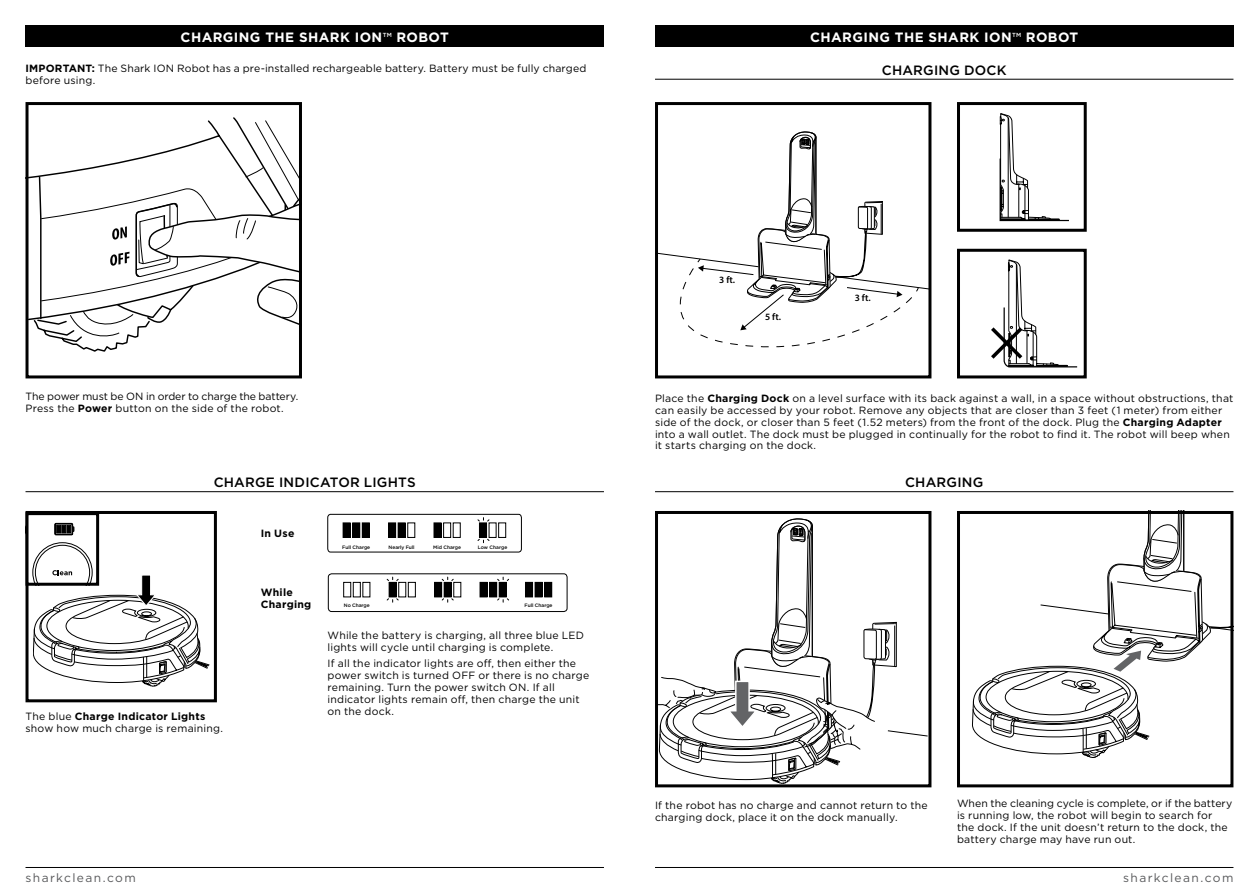
<style>
.page{position:relative;width:1259px;height:893px;background:#fff}
.page>*{position:absolute;margin:0;border:0;box-sizing:border-box;transform-origin:0 0}
.t1{font:700 13.5px "Gotham";letter-spacing:.03em;color:#fff}
.t2{font:500 13.5px "Gotham";letter-spacing:.015em;color:#000}
.t3{font:12px "Gotham";letter-spacing:.115em;color:#58595b}
.t4{font:10.5px/12px "Gotham";letter-spacing:.02em;color:#000}
.t5{font:10.5px/12px "Gotham";letter-spacing:-.005em;color:#000}
.t6{font:700 10.5px/12px "Gotham";letter-spacing:.025em;color:#000}
.t7{font:600 9.6px "Myriad Pro";color:#000}
.t8{font:500 5.85px "Gotham";color:#fff}
.t9{font:500 4.8px "Gotham";letter-spacing:-.005em;color:#000}
.s1{font-weight:700}
</style>
<div class="page">
<hr style="left:655px;top:867px;width:578px;height:1px;background:#000">
<hr style="left:26px;top:867px;width:578px;height:1px;background:#000">
<svg style="left:999px;top:113px;width:70px;height:108px"></svg>
<div style="left:957px;top:102px;width:129px;height:130px;border:3px solid #000"></div>
<div style="left:957px;top:249px;width:129px;height:129px;border:3px solid #000"></div>
<svg style="left:991px;top:260px;width:95px;height:107px"></svg>
<svg style="left:659px;top:132px;width:268px;height:215px"></svg>
<div style="left:655px;top:102px;width:276px;height:276px;border:3px solid #000"></div>
<div style="left:26px;top:511px;width:191px;height:191px;border:3px solid #000"></div>
<svg style="left:33px;top:542px;width:176px;height:144px"></svg>
<svg style="left:55px;top:523px;width:19px;height:12px"></svg>
<div style="left:26px;top:512px;width:73px;height:74px;border:3px solid #000"></div>
<div style="left:655px;top:511px;width:276px;height:276px;border:3px solid #000"></div>
<svg style="left:656px;top:519px;width:271px;height:265px"></svg>
<div style="left:957px;top:511px;width:276px;height:276px;border:3px solid #000"></div>
<svg style="left:972px;top:511px;width:261px;height:247px"></svg>
<div style="left:26px;top:26px;width:578px;height:21px;background:#000"></div>
<div style="left:655px;top:26px;width:578px;height:21px;background:#000"></div>
<hr style="left:655px;top:79px;width:578px;height:1px;background:#000">
<hr style="left:655px;top:491px;width:578px;height:1px;background:#000">
<hr style="left:26px;top:491px;width:578px;height:1px;background:#000">
<svg style="left:32px;top:120px;width:266px;height:232px"></svg>
<div style="left:26px;top:102px;width:276px;height:276px;border:3px solid #000"></div>
<div style="left:327px;top:514px;width:195px;height:38px;border:1px solid #000;border-radius:3px"></div>
<div style="left:343px;top:523px;width:7px;height:14px;background:#000"></div>
<div style="left:343px;top:522px;width:8px;height:16px;border:1px solid #000"></div>
<div style="left:353px;top:523px;width:7px;height:14px;background:#000"></div>
<div style="left:352px;top:522px;width:8px;height:16px;border:1px solid #000"></div>
<div style="left:362px;top:523px;width:7px;height:14px;background:#000"></div>
<div style="left:362px;top:522px;width:8px;height:16px;border:1px solid #000"></div>
<div style="left:388px;top:523px;width:8px;height:14px;background:#000"></div>
<div style="left:388px;top:522px;width:8px;height:16px;border:1px solid #000"></div>
<svg style="left:397px;top:522px;width:19px;height:16px"></svg>
<svg style="left:433px;top:522px;width:28px;height:16px"></svg>
<svg style="left:477px;top:517px;width:30px;height:27px"></svg>
<div style="left:328px;top:573px;width:239px;height:39px;border:1px solid #000;border-radius:3px"></div>
<svg style="left:343px;top:581px;width:28px;height:17px"></svg>
<svg style="left:386px;top:576px;width:123px;height:27px"></svg>
<div style="left:480px;top:582px;width:7px;height:15px;background:#000"></div>
<div style="left:479px;top:582px;width:8px;height:15px;border:1px solid #000"></div>
<div style="left:489px;top:582px;width:8px;height:15px;background:#000"></div>
<div style="left:499px;top:582px;width:7px;height:15px;background:#000"></div>
<div style="left:499px;top:582px;width:8px;height:15px;border:1px solid #000"></div>
<div style="left:525px;top:582px;width:7px;height:15px;background:#000"></div>
<div style="left:525px;top:582px;width:8px;height:15px;border:1px solid #000"></div>
<div style="left:535px;top:582px;width:7px;height:15px;background:#000"></div>
<div style="left:534px;top:582px;width:8px;height:15px;border:1px solid #000"></div>
<div style="left:544px;top:582px;width:8px;height:15px;background:#000"></div>
<p class="t1" style="left:181px;top:28px;width:203px">CHARGING THE SHARK ION</p>
<p class="t8" style="left:383px;top:31px;width:11px">TM</p>
<p class="t1" style="left:396px;top:28px;width:54px">ROBOT</p>
<p class="t1" style="left:810px;top:28px;width:203px">CHARGING THE SHARK ION</p>
<p class="t8" style="left:1012px;top:31px;width:11px">TM</p>
<p class="t1" style="left:1026px;top:28px;width:54px">ROBOT</p>
<p class="t4" style="left:26px;top:62px;width:562px"><span class="s1">IMPORTANT:</span> The Shark ION Robot has a pre-installed rechargeable battery. Battery must be fully charged before using.</p>
<p class="t2" style="left:882px;top:61px;width:126px">CHARGING DOCK</p>
<p class="t5" style="left:26px;top:390px;width:274px">The power must be ON in order to charge the battery.<br>Press the <span class="s1">Power</span> button on the side of the robot.</p>
<p class="t7" style="left:719px;top:274px;width:17px">3 ft.</p>
<p class="t7" style="left:765px;top:310px;width:17px">5 ft.</p>
<p class="t7" style="left:854px;top:292px;width:17px">3 ft.</p>
<p class="t4" style="left:655px;top:392px;width:580px">Place the <span class="s1">Charging Dock</span> on a level surface with its back against a wall, in a space without obstructions, that can easily be accessed by your robot. Remove any objects that are closer than 3 feet (1 meter) from either side of the dock, or closer than 5 feet (1.52 meters) from the front of the dock. Plug the <span class="s1">Charging Adapter </span>into a wall outlet. The dock must be plugged in continually for the robot to find it. The robot will beep when</p>
<p class="t4" style="left:655px;top:439px;width:163px">it starts charging on the dock.</p>
<p class="t2" style="left:214px;top:473px;width:203px">CHARGE INDICATOR LIGHTS</p>
<p class="t2" style="left:905px;top:473px;width:80px">CHARGING</p>
<p class="t4" style="left:26px;top:710px;width:199px">The blue <span class="s1">Charge Indicator Lights </span>show how much charge is remaining.</p>
<p class="t6" style="left:261px;top:527px;width:35px">In Use</p>
<p class="t6" style="left:261px;top:586px;width:52px">While<br>Charging</p>
<p class="t9" style="left:342px;top:544px;width:29px">Full Charge</p>
<p class="t9" style="left:389px;top:544px;width:28px">Nearly Full</p>
<p class="t9" style="left:433px;top:544px;width:29px">Mid Charge</p>
<p class="t9" style="left:478px;top:544px;width:31px">Low Charge</p>
<p class="t9" style="left:344px;top:603px;width:27px">No Charge</p>
<p class="t9" style="left:524px;top:603px;width:29px">Full Charge</p>
<p class="t4" style="left:327px;top:629px;width:258px">While the battery is charging, all three blue LED lights will cycle until charging is complete.</p>
<p class="t4" style="left:327px;top:657px;width:263px">If all the indicator lights are off, then either the power switch is turned OFF or there is no charge remaining. Turn the power switch ON. If all indicator lights remain off, then charge the unit on the dock.</p>
<p class="t4" style="left:655px;top:799px;width:274px">If the robot has no charge and cannot return to the charging dock, place it on the dock manually.</p>
<p class="t4" style="left:957px;top:797px;width:277px">When the cleaning cycle is complete, or if the battery is running low, the robot will begin to search for the dock. If the unit doesn’t return to the dock, the battery charge may have run out.</p>
<p class="t3" style="left:26px;top:870px;width:112px">sharkclean.com</p>
<p class="t3" style="left:1123px;top:870px;width:112px">sharkclean.com</p>
</div>
